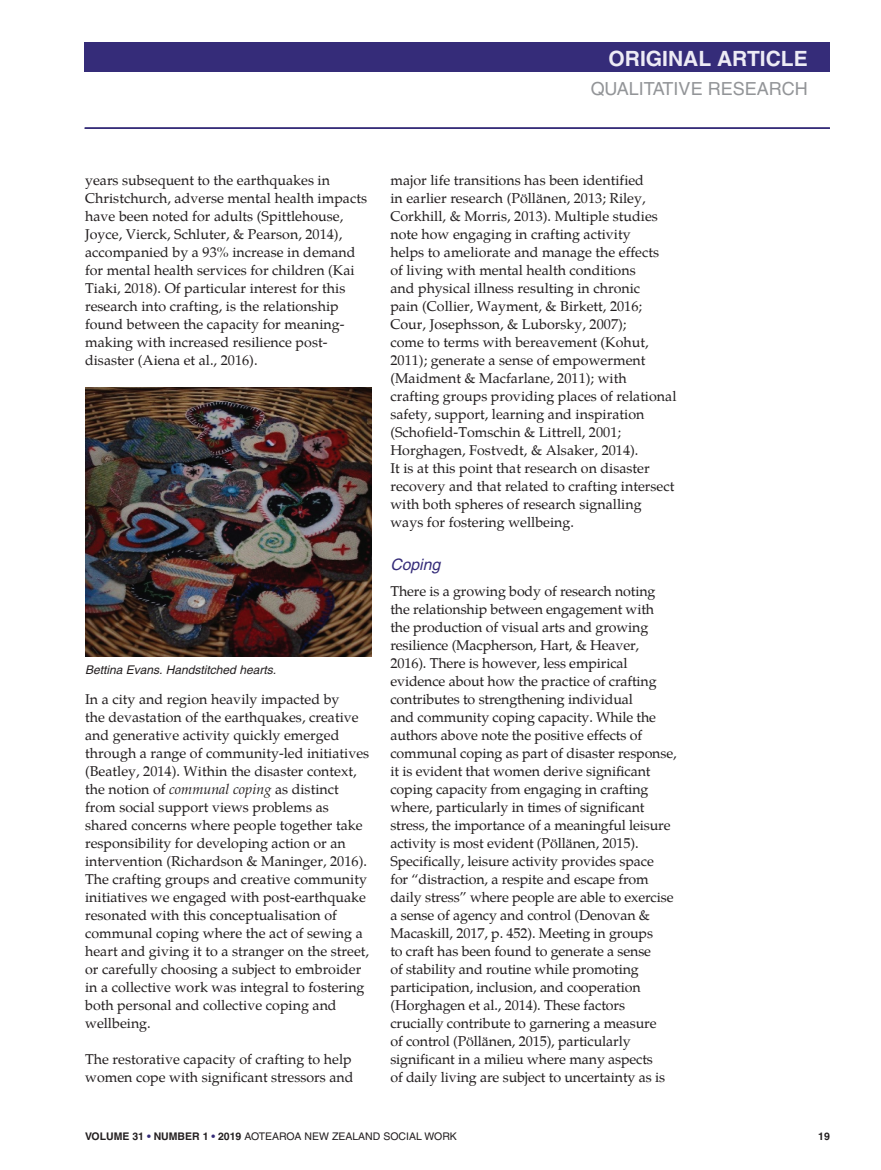
<style>
.page{position:relative;width:881px;height:1170px;background:#fff}
.page>*{position:absolute;margin:0;border:0;box-sizing:border-box;transform-origin:0 0}
.t1{font:700 21px "Helvetica";color:#edebf5}
.t2{font:18px "Helvetica";color:#939598}
.t3{font:italic 15.75px "Helvetica";color:#352c79}
.t4{font:14.25px/18px "Palatino";color:#231f20}
.t5{font:italic 12px "Helvetica";color:#231f20}
.t6{font:10.5px "Helvetica";color:#231f20}
.t7{font:700 10.5px "Helvetica";color:#231f20}
.s1{font-style:italic}
.s2{font-weight:700}
.s3{font-weight:700;color:#352c79}
</style>
<div class="page">
<div style="left:85px;top:43px;width:744px;height:29px;background:#352c79"></div>
<hr style="left:85px;top:127px;width:744px;height:2px;background:#352c79">
<img style="left:85px;top:387px;width:286px;height:269px">
<h1 class="t1" style="left:608px;top:50px;width:201px">ORIGINAL ARTICLE</h1>
<p class="t2" style="left:590px;top:82px;width:218px">QUALITATIVE RESEARCH</p>
<p class="t4" style="left:85px;top:173px;width:283px">years subsequent to the earthquakes in Christchurch, adverse mental health impacts have been noted for adults (Spittlehouse, Joyce, Vierck, Schluter, &amp; Pearson, 2014), accompanied by a 93% increase in demand for mental health services for children (Kai Tiaki, 2018). Of particular interest for this research into crafting, is the relationship found between the capacity for meaning&shy;making with increased resilience post&shy;disaster (Aiena et al., 2016).</p>
<p class="t5" style="left:85px;top:665px;width:192px">Bettina Evans. Handstitched hearts.</p>
<p class="t4" style="left:85px;top:692px;width:285px">In a city and region heavily impacted by<br>the devastation of the earthquakes, creative and generative activity quickly emerged through a range of community-led initiatives (Beatley, 2014). Within the disaster context, the notion of <span class="s1">communal coping</span> as distinct from social support views problems as shared concerns where people together take responsibility for developing action or an intervention (Richardson &amp; Maninger, 2016).<br>The crafting groups and creative community initiatives we engaged with post-earthquake resonated with this conceptualisation of communal coping where the act of sewing a heart and giving it to a stranger on the street, or carefully choosing a subject to embroider in a collective work was integral to fostering both personal and collective coping and wellbeing.</p>
<p class="t4" style="left:85px;top:1051px;width:270px">The restorative capacity of crafting to help women cope with significant stressors and</p>
<p class="t4" style="left:390px;top:173px;width:287px">major life transitions has been identified<br>in earlier research (Pöllänen, 2013; Riley, Corkhill, &amp; Morris, 2013). Multiple studies note how engaging in crafting activity<br>helps to ameliorate and manage the effects<br>of living with mental health conditions<br>and physical illness resulting in chronic<br>pain (Collier, Wayment, &amp; Birkett, 2016; Cour, Josephsson, &amp; Luborsky, 2007);<br>come to terms with bereavement (Kohut, 2011); generate a sense of empowerment (Maidment &amp; Macfarlane, 2011); with crafting groups providing places of relational safety, support, learning and inspiration (Schofield-Tomschin &amp; Littrell, 2001; Horghagen, Fostvedt, &amp; Alsaker, 2014).<br>It is at this point that research on disaster recovery and that related to crafting intersect with both spheres of research signalling ways for fostering wellbeing.</p>
<p class="t3" style="left:390px;top:559px;width:51px">Coping</p>
<p class="t4" style="left:390px;top:583px;width:287px">There is a growing body of research noting the relationship between engagement with the production of visual arts and growing resilience (Macpherson, Hart, &amp; Heaver, 2016). There is however, less empirical evidence about how the practice of crafting contributes to strengthening individual<br>and community coping capacity. While the authors above note the positive effects of communal coping as part of disaster response, it is evident that women derive significant coping capacity from engaging in crafting where, particularly in times of significant stress, the importance of a meaningful leisure activity is most evident (Pöllänen, 2015).<br>Specifically, leisure activity provides space<br>for “distraction, a respite and escape from daily stress” where people are able to exercise a sense of agency and control (Denovan &amp; Macaskill, 2017, p. 452). Meeting in groups<br>to craft has been found to generate a sense<br>of stability and routine while promoting participation, inclusion, and cooperation (Horghagen et al., 2014). These factors crucially contribute to garnering a measure<br>of control (Pöllänen, 2015), particularly significant in a milieu where many aspects<br>of daily living are subject to uncertainty as is</p>
<p class="t6" style="left:85px;top:1132px;width:373px"><span class="s2">VOLUME 31</span> <span class="s3">•</span> <span class="s2">NUMBER 1</span> <span class="s3">•</span> <span class="s2">2019</span> AOTEAROA NEW ZEALAND SOCIAL WORK</p>
<p class="t7" style="left:817px;top:1132px;width:13px">19</p>
</div>
